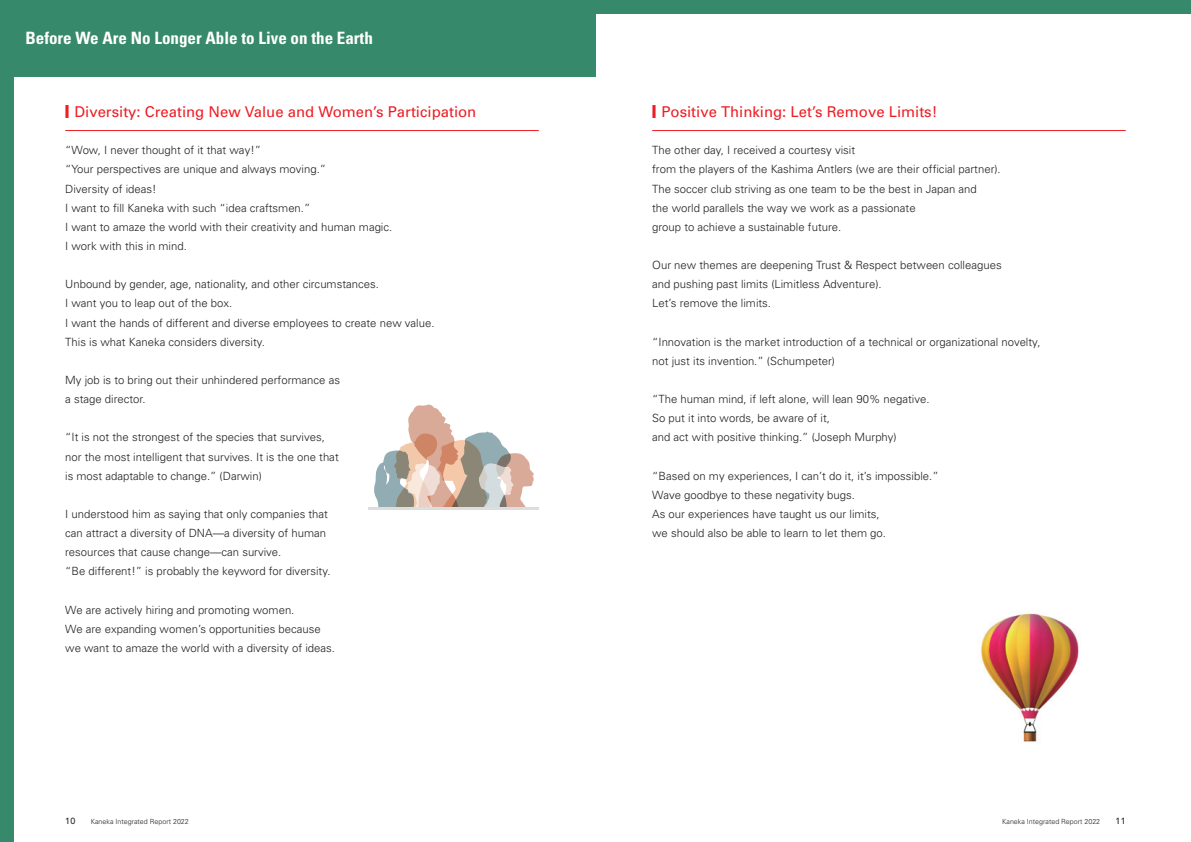
<style>
.page{position:relative;width:1191px;height:842px;background:#fff}
.page>*{position:absolute;margin:0;border:0;box-sizing:border-box;transform-origin:0 0}
.t1{font:700 condensed 17px "Univers";color:#fff}
.t2{font:14.9px "Univers";color:#ee1d23}
.t3{font:300 11.3px/19.1px "Univers";color:#231f20}
.t4{font:500 8.9px "Avenir LT Std";color:#231f20}
.t5{font:300 7.1px "Univers";color:#231f20}
.s1{font-family:"Hira Kaku Std N W6";font-size:17.1px}
</style>
<div class="page">
<div style="left:0;top:0;width:1191px;height:14px;background:#37896c"></div>
<div style="left:0;top:0;width:595px;height:77px;background:#37896c"></div>
<div style="left:0;top:0;width:14px;height:842px;background:#37896c"></div>
<hr style="left:65px;top:130px;width:474px;height:1px;background:#ee1d23">
<img style="left:981px;top:613px;width:98px;height:129px">
<svg style="left:374px;top:405px;width:160px;height:102px"></svg>
<hr style="left:369px;top:507px;width:170px;height:3px;background:#dcdddf">
<hr style="left:652px;top:130px;width:473px;height:1px;background:#ee1d23">
<h1 class="t1" style="left:26px;top:28px;width:349px">Before We Are No Longer Able to Live on the Earth</h1>
<h2 class="t2" style="left:65px;top:103px;width:413px"><span class="s1">■</span> Diversity: Creating New Value and Women’s Participation</h2>
<p class="t3" style="left:65px;top:141px;width:328px">“Wow, I never thought of it that way!”<br>“Your perspectives are unique and always moving.”<br>Diversity of ideas!<br>I want to fill Kaneka with such “idea craftsmen.”<br>I want to amaze the world with their creativity and human magic.<br>I work with this in mind.</p>
<p class="t3" style="left:65px;top:275px;width:371px">Unbound by gender, age, nationality, and other circumstances.<br>I want you to leap out of the box.<br>I want the hands of different and diverse employees to create new value.<br>This is what Kaneka considers diversity.</p>
<p class="t3" style="left:65px;top:370px;width:276px">My job is to bring out their unhindered performance as a stage director.</p>
<p class="t3" style="left:65px;top:428px;width:275px">“It is not the strongest of the species that survives, nor the most intelligent that survives. It is the one that is most adaptable to change.” (Darwin)</p>
<p class="t3" style="left:65px;top:504px;width:267px">I understood him as saying that only companies that can attract a diversity of DNA—a diversity of human resources that cause change—can survive.<br>“Be different!” is probably the keyword for diversity.</p>
<p class="t3" style="left:65px;top:600px;width:271px">We are actively hiring and promoting women.<br>We are expanding women’s opportunities because we want to amaze the world with a diversity of ideas.</p>
<h2 class="t2" style="left:652px;top:103px;width:287px"><span class="s1">■</span> Positive Thinking: Let’s Remove Limits!</h2>
<p class="t3" style="left:652px;top:141px;width:350px">The other day, I received a courtesy visit<br>from the players of the Kashima Antlers (we are their official partner).<br>The soccer club striving as one team to be the best in Japan and<br>the world parallels the way we work as a passionate<br>group to achieve a sustainable future.</p>
<p class="t3" style="left:652px;top:256px;width:351px">Our new themes are deepening Trust &amp; Respect between colleagues and pushing past limits (Limitless Adventure).<br>Let’s remove the limits.</p>
<p class="t3" style="left:652px;top:332px;width:390px">“Innovation is the market introduction of a technical or organizational novelty, not just its invention.” (Schumpeter)</p>
<p class="t3" style="left:652px;top:390px;width:279px">“The human mind, if left alone, will lean 90% negative.<br>So put it into words, be aware of it,<br>and act with positive thinking.” (Joseph Murphy)</p>
<p class="t3" style="left:652px;top:466px;width:288px">“Based on my experiences, I can’t do it, it’s impossible.” Wave goodbye to these negativity bugs.<br>As our experiences have taught us our limits,<br>we should also be able to learn to let them go.</p>
<p class="t4" style="left:65px;top:816px;width:12px">10</p>
<p class="t5" style="left:91px;top:817px;width:100px">Kaneka Integrated Report 2022</p>
<p class="t5" style="left:1002px;top:817px;width:100px">Kaneka Integrated Report 2022</p>
<p class="t4" style="left:1115px;top:816px;width:12px">11</p>
</div>
